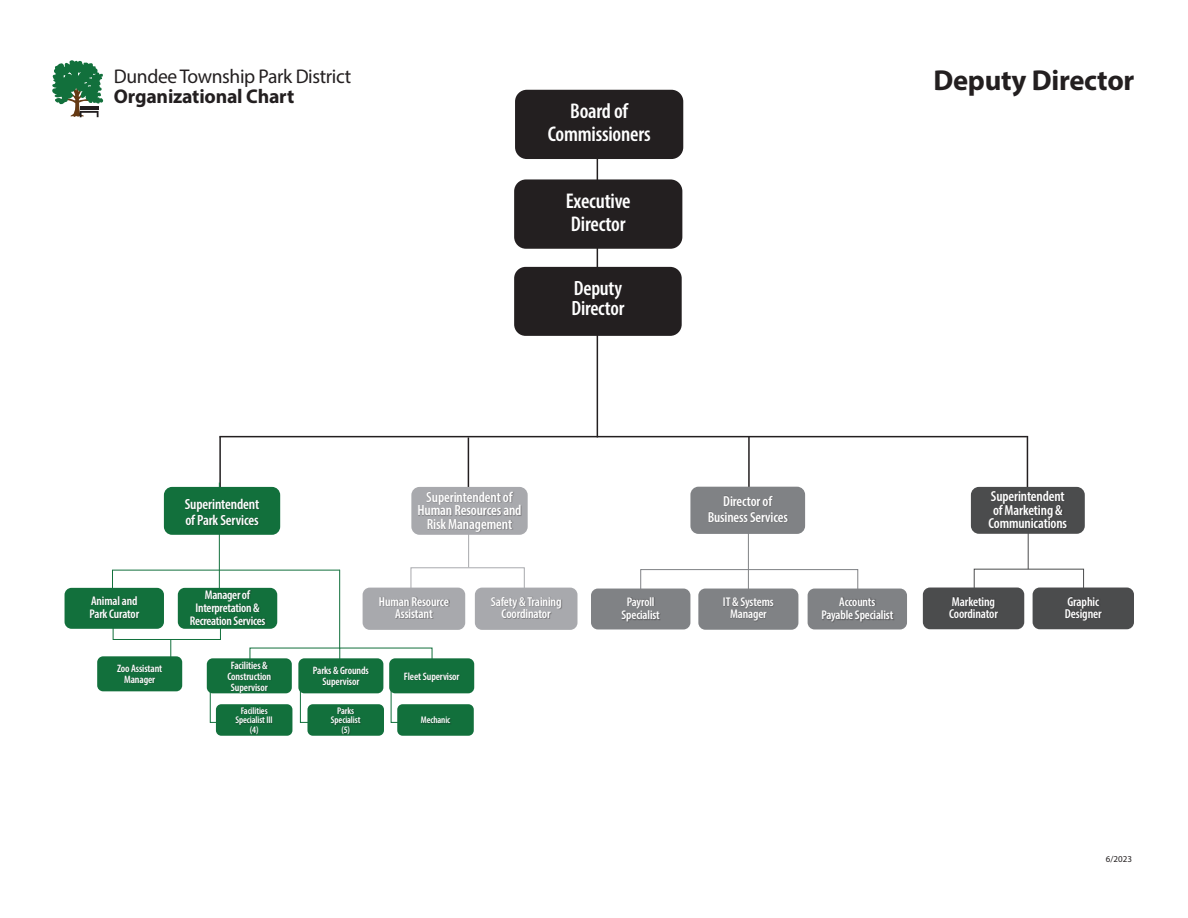
<style>
.page{position:relative;width:1188px;height:918px;background:#fff}
.page>*{position:absolute;margin:0;border:0;box-sizing:border-box;transform-origin:0 0}
.t1{font:700 28.95px "Myriad Pro";letter-spacing:-.01em;color:#231f20}
.t2{font:600 condensed 21.3px/23px "Myriad Pro";letter-spacing:-.01em;color:#fff;text-align:center}
.t3{font:600 condensed 20.7px "Myriad Pro";letter-spacing:-.01em;color:#fff}
.t4{font:19.95px "Myriad Pro";letter-spacing:-.02em;color:#231f20}
.t5{font:700 19.95px "Myriad Pro";letter-spacing:-.01em;color:#231f20}
.t6{font:600 condensed 14.7px/13.6px "Myriad Pro";letter-spacing:-.01em;color:#fff;text-align:center}
.t7{font:600 condensed 14.55px/13.5px "Myriad Pro";letter-spacing:-.01em;color:#fff;text-align:center}
.t8{font:600 condensed 13.05px/12px "Myriad Pro";letter-spacing:-.01em;color:#fff}
.t9{font:600 condensed 12.75px/11.7px "Myriad Pro";letter-spacing:-.01em;color:#fff;text-align:center}
.t10{font:600 condensed 12.6px/13.6px "Myriad Pro";letter-spacing:-.015em;color:#fff;text-align:center}
.t11{font:600 condensed 10.8px/10.8px "Myriad Pro";letter-spacing:-.01em;color:#fff;text-align:center}
.t12{font:600 condensed 9.75px/9.8px "Myriad Pro";letter-spacing:-.01em;color:#fff;text-align:center}
.t13{font:9px "Myriad Pro";color:#231f20}
</style>
<div class="page">
<svg style="left:112px;top:625px;width:109px;height:37px"></svg>
<hr style="left:219px;top:437px;width:2px;height:57px;background:#231f20">
<svg style="left:52px;top:60px;width:51px;height:57px"></svg>
<hr style="left:597px;top:150px;width:1px;height:287px;background:#231f20">
<div style="left:514px;top:179px;width:168px;height:70px;background:#231f20;border-radius:12px"></div>
<div style="left:514px;top:267px;width:168px;height:69px;background:#231f20;border-radius:11px"></div>
<div style="left:515px;top:90px;width:168px;height:69px;background:#231f20;border-radius:12px"></div>
<hr style="left:468px;top:437px;width:1px;height:57px;background:#231f20">
<hr style="left:748px;top:437px;width:2px;height:57px;background:#231f20">
<hr style="left:1027px;top:436px;width:1px;height:60px;background:#231f20">
<svg style="left:973px;top:568px;width:111px;height:24px"></svg>
<hr style="left:1028px;top:530px;width:1px;height:39px;background:#4b4c4d">
<div style="left:1033px;top:588px;width:101px;height:41px;background:#4b4c4d;border-radius:7px"></div>
<div style="left:1065px;top:596px;width:38px;height:25px;background:#464748"></div>
<div style="left:923px;top:588px;width:101px;height:41px;background:#4b4c4d;border-radius:7px"></div>
<div style="left:950px;top:596px;width:49px;height:22px;background:#454647"></div>
<div style="left:971px;top:487px;width:114px;height:47px;background:#4b4c4d;border-radius:8px"></div>
<div style="left:989px;top:491px;width:79px;height:39px;background:#474748"></div>
<div style="left:475px;top:588px;width:103px;height:42px;background:#a8a9ad;border-radius:7px"></div>
<div style="left:491px;top:596px;width:72px;height:23px;background:#231f20;opacity:.38"></div>
<div style="left:363px;top:588px;width:102px;height:42px;background:#a8a9ad;border-radius:7px"></div>
<div style="left:380px;top:596px;width:70px;height:23px;background:#231f20;opacity:.38"></div>
<div style="left:411px;top:487px;width:117px;height:48px;background:#a8a9ad;border-radius:8px"></div>
<div style="left:419px;top:491px;width:103px;height:42px;background:#231f20;opacity:.38"></div>
<svg style="left:410px;top:567px;width:115px;height:25px"></svg>
<hr style="left:468px;top:524px;width:1px;height:43px;background:#a8a9ad">
<div style="left:216px;top:704px;width:76px;height:32px;background:#12703c;border-radius:5px"></div>
<div style="left:235px;top:707px;width:38px;height:28px;background:#231f20;opacity:.38"></div>
<div style="left:307px;top:704px;width:77px;height:32px;background:#12703c;border-radius:5px"></div>
<div style="left:331px;top:707px;width:30px;height:28px;background:#231f20;opacity:.38"></div>
<div style="left:397px;top:704px;width:77px;height:32px;background:#12703c;border-radius:5px"></div>
<div style="left:421px;top:716px;width:30px;height:8px;background:#231f20;opacity:.38"></div>
<hr style="left:339px;top:570px;width:1px;height:79px;background:#12703c">
<svg style="left:249px;top:647px;width:184px;height:22px"></svg>
<div style="left:207px;top:658px;width:85px;height:35px;background:#12703c;border-radius:6px"></div>
<div style="left:227px;top:661px;width:45px;height:33px;background:#231f20;opacity:.38"></div>
<div style="left:298px;top:658px;width:85px;height:35px;background:#12703c;border-radius:6px"></div>
<div style="left:313px;top:666px;width:57px;height:22px;background:#231f20;opacity:.38"></div>
<div style="left:389px;top:658px;width:85px;height:35px;background:#12703c;border-radius:6px"></div>
<div style="left:404px;top:672px;width:57px;height:11px;background:#231f20;opacity:.38"></div>
<svg style="left:210px;top:692px;width:12px;height:31px"></svg>
<svg style="left:300px;top:692px;width:12px;height:31px"></svg>
<svg style="left:390px;top:690px;width:13px;height:33px"></svg>
<hr style="left:219px;top:483px;width:1px;height:115px;background:#12703c">
<div style="left:164px;top:487px;width:116px;height:48px;background:#12703c;border-radius:8px"></div>
<div style="left:185px;top:499px;width:75px;height:27px;background:#231f20;opacity:.38"></div>
<div style="left:178px;top:588px;width:99px;height:41px;background:#12703c;border-radius:7px"></div>
<div style="left:190px;top:590px;width:76px;height:35px;background:#231f20;opacity:.38"></div>
<svg style="left:112px;top:569px;width:229px;height:21px"></svg>
<div style="left:690px;top:487px;width:115px;height:47px;background:#808285;border-radius:8px"></div>
<div style="left:708px;top:496px;width:81px;height:27px;background:#231f20;opacity:.38"></div>
<div style="left:591px;top:589px;width:99px;height:40px;background:#808285;border-radius:7px"></div>
<div style="left:622px;top:597px;width:39px;height:26px;background:#231f20;opacity:.38"></div>
<div style="left:808px;top:589px;width:99px;height:40px;background:#808285;border-radius:7px"></div>
<div style="left:822px;top:597px;width:72px;height:26px;background:#231f20;opacity:.38"></div>
<hr style="left:748px;top:530px;width:1px;height:61px;background:#808285">
<div style="left:640px;top:569px;width:218px;height:23px;border:1px solid #808285"></div>
<hr style="left:219px;top:436px;width:808px;height:1px;background:#231f20">
<div style="left:65px;top:588px;width:99px;height:41px;background:#12703c;border-radius:7px"></div>
<div style="left:90px;top:595px;width:50px;height:24px;background:#231f20;opacity:.38"></div>
<div style="left:97px;top:656px;width:85px;height:35px;background:#12703c;border-radius:6px"></div>
<div style="left:117px;top:664px;width:47px;height:22px;background:#231f20;opacity:.38"></div>
<div style="left:698px;top:589px;width:100px;height:41px;background:#808285;border-radius:7px"></div>
<div style="left:723px;top:597px;width:52px;height:25px;background:#231f20;opacity:.38"></div>
<p class="t4" style="left:114px;top:64px;width:239px">Dundee Township Park District</p>
<p class="t5" style="left:114px;top:83px;width:182px">Organizational Chart</p>
<p class="t2" style="left:548px;top:99px;width:104px">Board of<br>Commissioners</p>
<p class="t2" style="left:566px;top:189px;width:66px">Executive</p>
<p class="t2" style="left:571px;top:212px;width:56px">Director</p>
<p class="t3" style="left:574px;top:275px;width:50px">Deputy</p>
<p class="t3" style="left:571px;top:296px;width:55px">Director</p>
<p class="t1" style="left:933px;top:61px;width:202px">Deputy Director</p>
<p class="t6" style="left:185px;top:496px;width:76px;line-height:15.9px;text-align:left">Superintendent of Park Services</p>
<p class="t6" style="left:417px;top:490px;width:106px">Superintendent of<br>Human Resources and<br>Risk Management</p>
<p class="t10" style="left:89px;top:593px;width:51px;text-align:left">Animal and<br>Park Curator</p>
<p class="t11" style="left:117px;top:663px;width:47px">Zoo Assistant<br>Manager</p>
<p class="t10" style="left:190px;top:589px;width:77px;line-height:12.6px">Manager of<br>Interpretation &amp;<br>Recreation Services</p>
<p class="t8" style="left:379px;top:595px;width:72px">Human Resource</p>
<p class="t8" style="left:395px;top:607px;width:39px">Assistant</p>
<p class="t11" style="left:227px;top:660px;width:45px">Facilities &amp;<br>Construction<br>Supervisor</p>
<p class="t11" style="left:313px;top:665px;width:58px">Parks &amp; Grounds<br>Supervisor</p>
<p class="t11" style="left:404px;top:671px;width:57px">Fleet Supervisor</p>
<p class="t12" style="left:236px;top:705px;width:39px">Facilities<br>Specialist III</p>
<p class="t12" style="left:250px;top:725px;width:10px">(4)</p>
<p class="t12" style="left:337px;top:705px;width:18px">Parks</p>
<p class="t12" style="left:331px;top:715px;width:31px">Specialist</p>
<p class="t12" style="left:341px;top:725px;width:10px">(5)</p>
<p class="t12" style="left:421px;top:715px;width:31px">Mechanic</p>
<p class="t8" style="left:491px;top:595px;width:73px;text-align:center">Safety &amp; Training<br>Coordinator</p>
<p class="t7" style="left:723px;top:494px;width:50px">Director of</p>
<p class="t7" style="left:708px;top:510px;width:82px">Business Services</p>
<p class="t7" style="left:989px;top:489px;width:80px">Superintendent of Marketing &amp;<br>Communications</p>
<p class="t10" style="left:622px;top:594px;width:40px">Payroll<br>Specialist</p>
<p class="t10" style="left:821px;top:594px;width:73px">Accounts<br>Payable Specialist</p>
<p class="t9" style="left:723px;top:596px;width:52px">IT &amp; Systems<br>Manager</p>
<p class="t8" style="left:952px;top:595px;width:45px">Marketing</p>
<p class="t8" style="left:949px;top:607px;width:50px">Coordinator</p>
<p class="t8" style="left:1065px;top:595px;width:38px">Graphic<br>Designer</p>
<p class="t13" style="left:1106px;top:853px;width:28px">6/2023</p>
</div>
